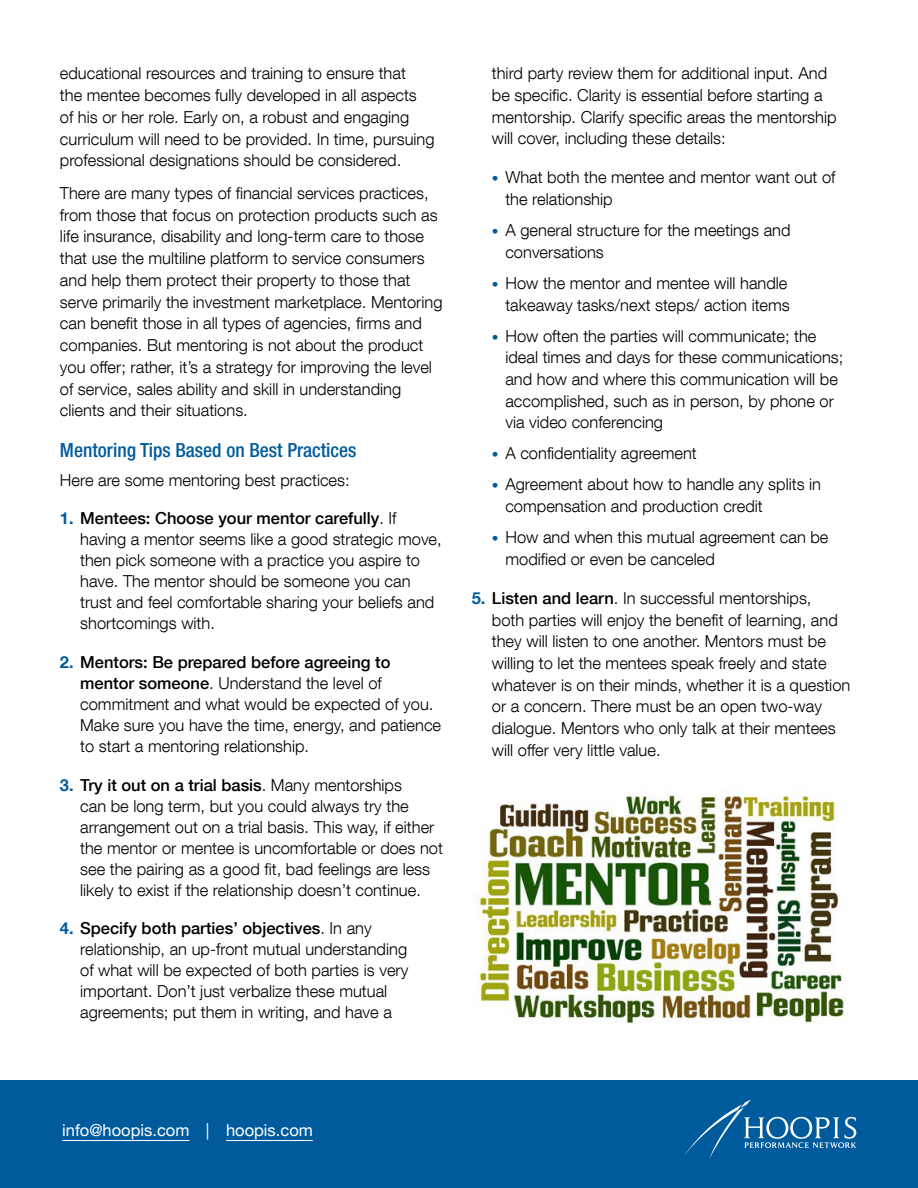
<style>
.page{position:relative;width:918px;height:1188px;background:#fff}
.page>*{position:absolute;margin:0;border:0;box-sizing:border-box;transform-origin:0 0}
.sub_heading{font:500 condensed 19.5px "Helvetica Neue LT Com";color:#005b9d}
.text{font:300 16.5px/21.6px "Helvetica Neue LT Com";color:#000}
.t1{font:16.5px "Helvetica Neue LT Com";color:#fff}
.s1{font-weight:700;color:#005b9d}
.s2{font-weight:500}
.s3{font-size:13.5px;color:#005b9d}
</style>
<div class="page">
<img style="left:474px;top:791px;width:370px;height:233px">
<div style="left:0;top:1080px;width:918px;height:108px;background:#005b9d"></div>
<hr style="left:62px;top:1140px;width:127px;height:1px;background:#fff">
<hr style="left:226px;top:1140px;width:87px;height:1px;background:#fff">
<svg style="left:684px;top:1099px;width:172px;height:60px"></svg>
<p class="text" style="left:60px;top:62px;width:376px">educational resources and training to ensure that<br>the mentee becomes fully developed in all aspects<br>of his or her role. Early on, a robust and engaging curriculum will need to be provided. In time, pursuing professional designations should be considered.</p>
<p class="text" style="left:60px;top:182px;width:384px">There are many types of financial services practices, from those that focus on protection products such as life insurance, disability and long-term care to those that use the multiline platform to service consumers and help them protect their property to those that serve primarily the investment marketplace. Mentoring can benefit those in all types of agencies, firms and companies. But mentoring is not about the product you offer; rather, it’s a strategy for improving the level of service, sales ability and skill in understanding clients and their situations.</p>
<p class="sub_heading" style="left:60px;top:439px;width:298px">Mentoring Tips Based on Best Practices</p>
<p class="text" style="left:60px;top:469px;width:291px">Here are some mentoring best practices:</p>
<p class="text" style="left:80px;top:508px;width:363px;line-height:21px;text-indent:-20px"><span class="s1">1.</span> <span class="s2">Mentees: Choose your mentor carefully</span>. If having a mentor seems like a good strategic move, then pick someone with a practice you aspire to have. The mentor should be someone you can trust and feel comfortable sharing your beliefs and shortcomings with.</p>
<p class="text" style="left:80px;top:651px;width:363px;line-height:21px;text-indent:-20px"><span class="s1">2.</span> <span class="s2">Mentors: Be prepared before agreeing to mentor someone</span>. Understand the level of commitment and what would be expected of you.<br>Make sure you have the time, energy, and patience to start a mentoring relationship.</p>
<p class="text" style="left:80px;top:774px;width:364px;line-height:21px;text-indent:-20px"><span class="s1">3.</span> <span class="s2">Try it out on a trial basis</span>. Many mentorships<br>can be long term, but you could always try the arrangement out on a trial basis. This way, if either the mentor or mentee is uncomfortable or does not see the pairing as a good fit, bad feelings are less likely to exist if the relationship doesn’t continue.</p>
<p class="text" style="left:80px;top:917px;width:330px;line-height:21px;text-indent:-20px"><span class="s1">4.</span> <span class="s2">Specify both parties’ objectives</span>. In any relationship, an up-front mutual understanding of what will be expected of both parties is very important. Don’t just verbalize these mutual agreements; put them in writing, and have a</p>
<p class="text" style="left:492px;top:62px;width:346px">third party review them for additional input. And be specific. Clarity is essential before starting a mentorship. Clarify specific areas the mentorship will cover, including these details:</p>
<p class="text" style="left:505px;top:166px;width:332px;text-indent:-14px"><span class="s3">•</span> What both the mentee and mentor want out of the relationship</p>
<p class="text" style="left:505px;top:219px;width:287px;text-indent:-14px"><span class="s3">•</span> A general structure for the meetings and conversations</p>
<p class="text" style="left:492px;top:272px;width:299px;text-align:right"><span class="s3">•</span> How the mentor and mentee will handle takeaway tasks/next steps/ action items</p>
<p class="text" style="left:505px;top:325px;width:339px;text-indent:-14px"><span class="s3">•</span> How often the parties will communicate; the ideal times and days for these communications; and how and where this communication will be accomplished, such as in person, by phone or via video conferencing</p>
<p class="text" style="left:492px;top:442px;width:206px"><span class="s3">•</span> A confidentiality agreement</p>
<p class="text" style="left:505px;top:473px;width:317px;text-indent:-14px"><span class="s3">•</span> Agreement about how to handle any splits in compensation and production credit</p>
<p class="text" style="left:505px;top:526px;width:325px;text-indent:-14px"><span class="s3">•</span> How and when this mutual agreement can be modified or even be canceled</p>
<p class="text" style="left:492px;top:587px;width:360px;text-indent:-20px"><span class="s1">5.</span> <span class="s2">Listen and learn</span>. In successful mentorships,<br>both parties will enjoy the benefit of learning, and they will listen to one another. Mentors must be willing to let the mentees speak freely and state whatever is on their minds, whether it is a question or a concern. There must be an open two-way dialogue. Mentors who only talk at their mentees will offer very little value.</p>
<p class="t1" style="left:62px;top:1120px;width:252px">info@hoopis.com | hoopis.com</p>
</div>
